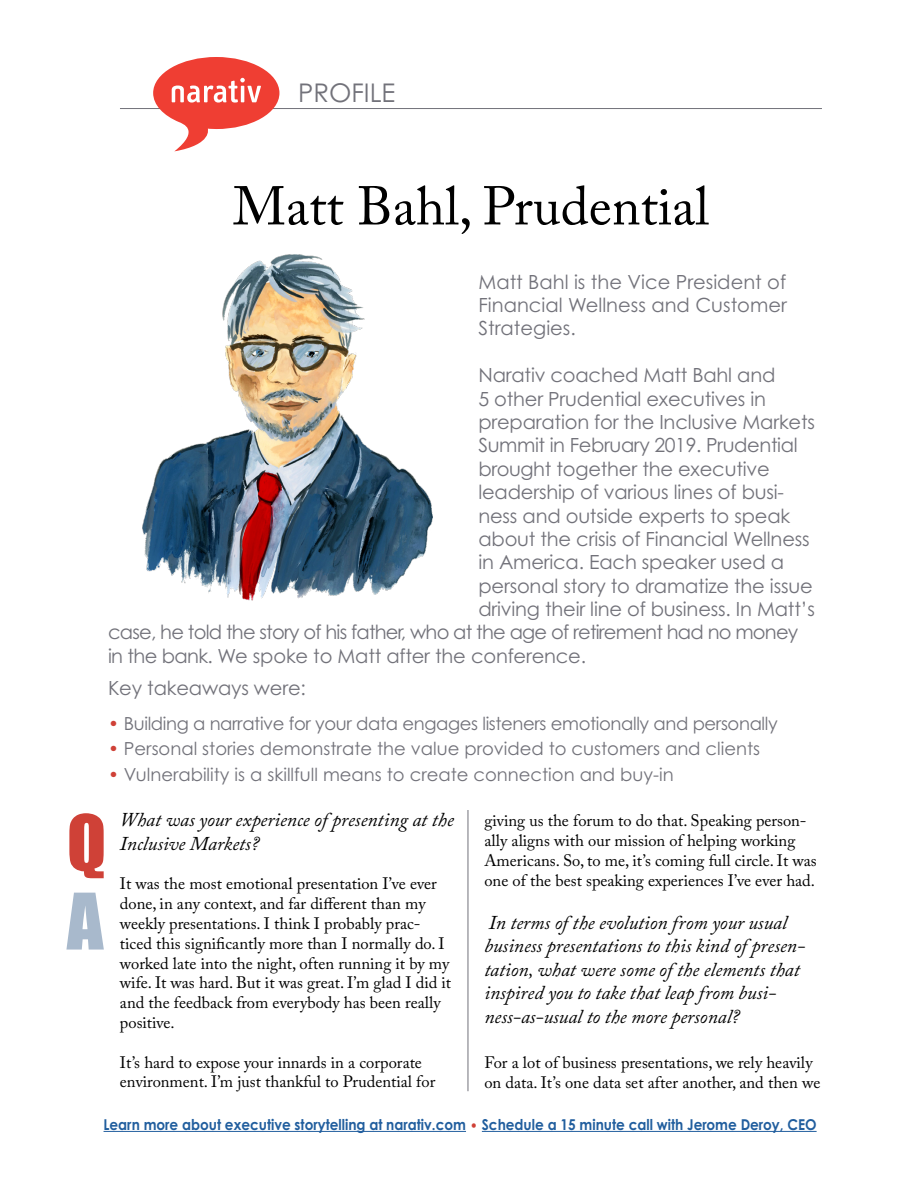
<style>
.page{position:relative;width:918px;height:1188px;background:#fff}
.page>*{position:absolute;margin:0;border:0;box-sizing:border-box;transform-origin:0 0}
.t1{font:72px "Impact";color:#cf4137}
.t2{font:72px "Impact";color:#a8b9cc}
.t3{font:54px "Adobe Caslon Pro";color:#000}
.t4{font:25.8px "Century Gothic Pro";color:#72727a}
.t5{font:19.5px/23.4px "Century Gothic Pro";letter-spacing:-.01em;color:#72727a;text-align:justify}
.t6{font:italic 19.5px/23.4px "Adobe Caslon Pro";color:#000}
.t7{font:19.5px/23.4px "Century Gothic Pro";letter-spacing:-.04em;color:#72727a}
.t8{font:18px "Century Gothic Pro";color:#72727a}
.t9{font:18px "Century Gothic Pro";letter-spacing:-.02em;color:#72727a}
.t10{font:16.5px/19.8px "Adobe Caslon Pro";color:#000}
.t11{font:700 15px "Century Gothic Pro";color:#215e9e;scale:.91 1}
.s1{color:#cf4137}
</style>
<div class="page">
<hr style="left:120px;top:108px;width:702px;height:1px;background:#72727a">
<hr style="left:468px;top:810px;width:1px;height:281px;background:#72727a">
<img style="left:142px;top:255px;width:291px;height:346px">
<svg style="left:153px;top:57px;width:126px;height:94px"></svg>
<hr style="left:104px;top:1131px;width:362px;height:1px;background:#215e9e">
<hr style="left:482px;top:1131px;width:335px;height:1px;background:#215e9e">
<h3 class="t4" style="left:298px;top:76px;width:99px">PROFILE</h3>
<h2 class="t3" style="left:233px;top:174px;width:478px">Matt Bahl, Prudential</h2>
<p class="t5" style="left:478px;top:270px;width:310px">Matt Bahl is the Vice President of Financial Wellness and Customer Strategies.</p>
<p class="t5" style="left:478px;top:363px;width:338px;text-align:left">Narativ coached Matt Bahl and<br>5 other Prudential executives in preparation for the Inclusive Markets Summit in February 2019. Prudential brought together the executive leadership of various lines of busi&shy;ness and outside experts to speak about the crisis of Financial Wellness in America. Each speaker used a personal story to dramatize the issue driving their line of business. In Matt’s</p>
<p class="t7" style="left:108px;top:620px;width:692px">case, he told the story of his father, who at the age of retirement had no money in the bank. We spoke to Matt after the conference.</p>
<p class="t5" style="left:108px;top:676px;width:199px">Key takeaways were:</p>
<p class="t9" style="left:108px;top:712px;width:671px"><span class="s1">•</span> Building a narrative for your data engages listeners emotionally and personally</p>
<p class="t8" style="left:108px;top:738px;width:654px"><span class="s1">•</span> Personal stories demonstrate the value provided to customers and clients</p>
<p class="t8" style="left:108px;top:763px;width:567px"><span class="s1">•</span> Vulnerability is a skillfull means to create connection and buy-in</p>
<h1 class="t1" style="left:67px;top:787px;width:41px">Q</h1>
<h1 class="t2" style="left:67px;top:865px;width:38px">A</h1>
<p class="t6" style="left:120px;top:808px;width:335px">What was your experience of presenting at the<br>Inclusive Markets?</p>
<p class="t10" style="left:120px;top:874px;width:333px">It was the most emotional presentation I’ve ever done, in any context, and far different than my weekly presentations. I think I probably prac&shy;ticed this significantly more than I normally do. I worked late into the night, often running it by my wife. It was hard. But it was great. I’m glad I did it and the feedback from everybody has been really positive.</p>
<p class="t10" style="left:120px;top:1052px;width:317px">It’s hard to expose your innards in a corporate environment. I’m just thankful to Prudential for</p>
<p class="t10" style="left:484px;top:811px;width:334px">giving us the forum to do that. Speaking person&shy;ally aligns with our mission of helping working Americans. So, to me, it’s coming full circle. It was one of the best speaking experiences I’ve ever had.</p>
<p class="t6" style="left:484px;top:911px;width:322px">In terms of the evolution from your usual business presentations to this kind of presen&shy;tation, what were some of the elements that inspired you to take that leap from busi&shy;ness-as-usual to the more personal?</p>
<p class="t10" style="left:484px;top:1052px;width:338px">For a lot of business presentations, we rely heavily on data. It’s one data set after another, and then we</p>
<p class="t11" style="left:104px;top:1115px;width:785px">Learn more about executive storytelling at narativ.com <span class="s1">•</span> Schedule a 15 minute call with Jerome Deroy, CEO</p>
</div>
